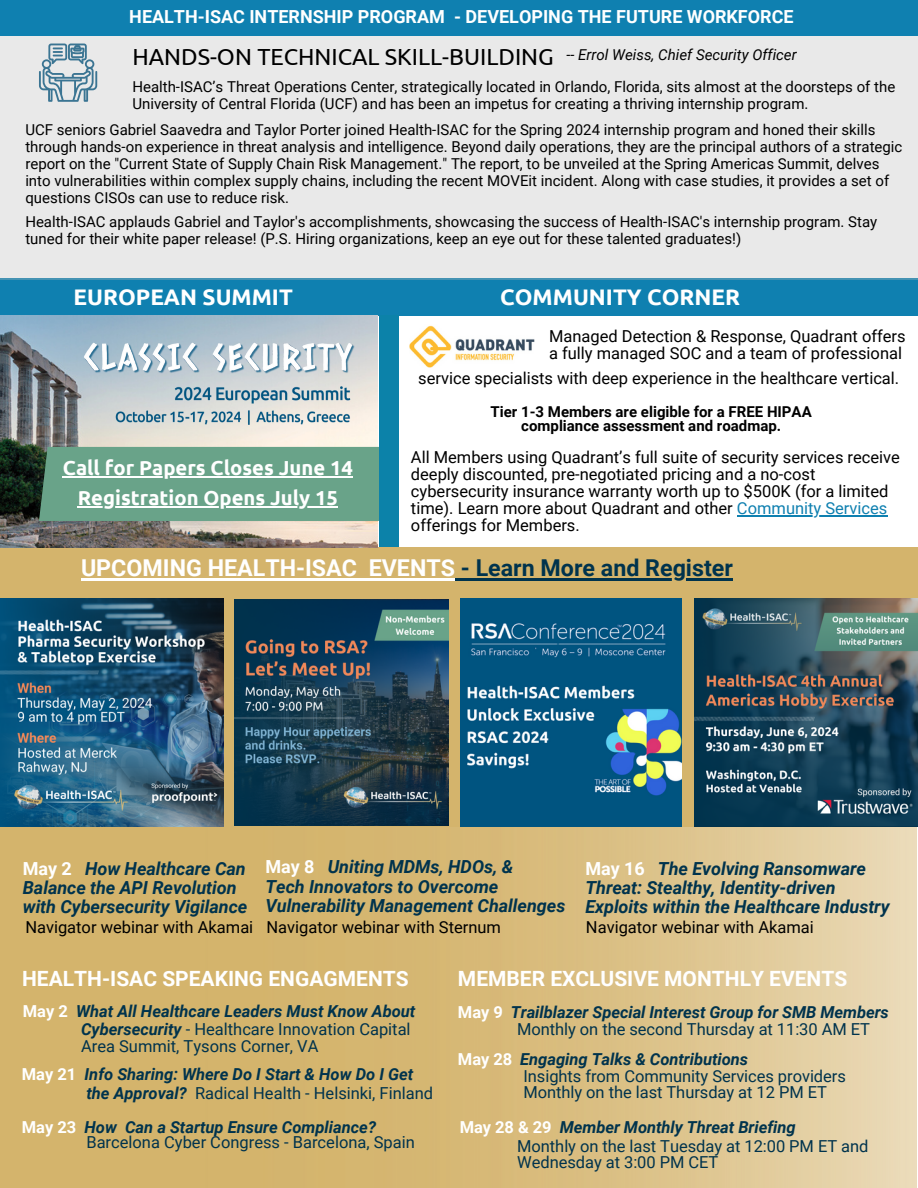
<style>
.page{position:relative;width:918px;height:1188px;background:#fff}
.page>*{position:absolute;margin:0;border:0;box-sizing:border-box;transform-origin:0 0}
.t1{font:700 23.25px "Roboto";color:#fff}
.t2{font:700 22.5px "Ubuntu";color:#fff}
.t3{font:700 21px "Roboto";color:#fff}
.t4{font:700 20.25px/30.3px "Ubuntu";color:#fff;text-align:center}
.t5{font:italic 700 18px/19.2px "Roboto";letter-spacing:-.005em;color:#00334d}
.t6{font:700 18px "Roboto";color:#fff}
.t7{font:16.5px/16.8px "Roboto";color:#000}
.t8{font:16.5px/15.8px "Roboto";color:#00334d}
.t9{font:italic 700 16.5px "Roboto";color:#00334d}
.t10{font:15px/16.8px "Roboto";color:#000}
.t11{font:700 15px/14.7px "Roboto";color:#000;text-align:center}
.t12{font:italic 15px "Roboto";color:#000}
.s1{font-family:"Ubuntu";font-style:normal;font-size:23.25px}
.s2{color:#0f80b0}
.s3{color:#00334d}
.s4{font-style:normal;color:#fff}
.s5{font-weight:700;font-style:italic}
</style>
<div class="page">
<div style="left:0;top:0;width:918px;height:36px;background:#0f80b0"></div>
<img style="left:0;top:826px;width:916px;height:362px">
<div style="left:0;top:547px;width:918px;height:279px;background:#d4b46c"></div>
<div style="left:0;top:278px;width:918px;height:37px;background:#0f80b0"></div>
<img style="left:461px;top:598px;width:220px;height:229px">
<img style="left:0;top:315px;width:378px;height:232px">
<div style="left:39px;top:447px;width:340px;height:74px;background:#69a389"></div>
<div style="left:379px;top:315px;width:19px;height:232px;background:#0c82a9"></div>
<div style="left:0;top:36px;width:918px;height:243px;background:#e9e9e9"></div>
<img style="left:410px;top:325px;width:124px;height:43px">
<img style="left:77px;top:329px;width:288px;height:49px">
<img style="left:0;top:378px;width:376px;height:53px">
<img style="left:694px;top:598px;width:224px;height:229px">
<img style="left:235px;top:600px;width:214px;height:226px">
<img style="left:0;top:599px;width:224px;height:227px">
<hr style="left:63px;top:476px;width:290px;height:1px;background:#fff">
<hr style="left:78px;top:506px;width:260px;height:2px;background:#fff">
<hr style="left:737px;top:515px;width:150px;height:1px;background:#0f80b0">
<hr style="left:81px;top:578px;width:276px;height:3px;background:#fff">
<svg style="left:357px;top:578px;width:12px;height:3px"></svg>
<hr style="left:369px;top:578px;width:86px;height:3px;background:#fff">
<hr style="left:455px;top:578px;width:205px;height:3px;background:#00334d">
<hr style="left:660px;top:578px;width:73px;height:3px;background:#00334d">
<p class="t6" style="left:129px;top:6px;width:666px">HEALTH-ISAC INTERNSHIP PROGRAM - DEVELOPING THE FUTURE WORKFORCE</p>
<p class="t12" style="left:132px;top:46px;width:666px"><span class="s1">HANDS-ON TECHNICAL SKILL-BUILDING</span> -- Errol Weiss, Chief Security Officer</p>
<p class="t10" style="left:132px;top:79px;width:764px">Health-ISAC’s Threat Operations Center, strategically located in Orlando, Florida, sits almost at the doorsteps of the<br>University of Central Florida (UCF) and has been an impetus for creating a thriving internship program.</p>
<p class="t10" style="left:25px;top:122px;width:879px">UCF seniors Gabriel Saavedra and Taylor Porter joined Health-ISAC for the Spring 2024 internship program and honed their skills through hands-on experience in threat analysis and intelligence. Beyond daily operations, they are the principal authors of a strategic report on the "Current State of Supply Chain Risk Management." The report, to be unveiled at the Spring Americas Summit, delves into vulnerabilities within complex supply chains, including the recent MOVEit incident. Along with case studies, it provides a set of questions CISOs can use to reduce risk.</p>
<p class="t10" style="left:25px;top:213px;width:854px">Health-ISAC applauds Gabriel and Taylor's accomplishments, showcasing the success of Health-ISAC's internship program. Stay tuned for their white paper release! (P.S. Hiring organizations, keep an eye out for these talented graduates!)</p>
<h2 class="t2" style="left:74px;top:284px;width:221px">EUROPEAN SUMMIT</h2>
<h2 class="t2" style="left:500px;top:284px;width:241px">COMMUNITY CORNER</h2>
<p class="t7" style="left:549px;top:328px;width:358px">Managed Detection &amp; Response, Quadrant offers a fully managed SOC and a team of professional</p>
<p class="t7" style="left:418px;top:370px;width:482px">service specialists with deep experience in the healthcare vertical.</p>
<p class="t11" style="left:491px;top:404px;width:323px">Tier 1-3 Members are eligible for a FREE HIPAA compliance assessment and roadmap.</p>
<p class="t7" style="left:411px;top:449px;width:491px">All Members using Quadrant’s full suite of security services receive deeply discounted, pre-negotiated pricing and a no-cost cybersecurity insurance warranty worth up to $500K (for a limited time). Learn more about Quadrant and other <span class="s2">Community Services </span>offerings for Members.</p>
<h1 class="t1" style="left:81px;top:555px;width:653px">UPCOMING HEALTH-ISAC EVENTS <span class="s3">- Learn More and Register</span></h1>
<h3 class="t4" style="left:63px;top:452px;width:292px">Call for Papers Closes June 14<br>Registration Opens July 15</h3>
<p class="t5" style="left:23px;top:859px;width:226px"><span class="s4">May 2</span> How Healthcare Can<br>Balance the API Revolution with Cybersecurity Vigilance</p>
<p class="t5" style="left:265px;top:858px;width:301px"><span class="s4">May 8</span> Uniting MDMs, HDOs, &amp;<br>Tech Innovators to Overcome<br>Vulnerability Management Challenges</p>
<p class="t7" style="left:266px;top:918px;width:236px">Navigator webinar with Sternum</p>
<p class="t7" style="left:25px;top:919px;width:229px">Navigator webinar with Akamai</p>
<p class="t5" style="left:585px;top:859px;width:306px"><span class="s4">May 16</span> The Evolving Ransomware<br>Threat: Stealthy, Identity-driven<br>Exploits within the Healthcare Industry</p>
<p class="t7" style="left:586px;top:918px;width:229px">Navigator webinar with Akamai</p>
<h3 class="t3" style="left:22px;top:966px;width:388px">HEALTH-ISAC SPEAKING ENGAGMENTS</h3>
<h3 class="t3" style="left:458px;top:966px;width:391px">MEMBER EXCLUSIVE MONTHLY EVENTS</h3>
<p class="t9" style="left:23px;top:1002px;width:394px"><span class="s4">May 2</span> What All Healthcare Leaders Must Know About</p>
<p class="t8" style="left:81px;top:1021px;width:331px;line-height:16.8px"><span class="s5">Cybersecurity</span> - Healthcare Innovation Capital<br>Area Summit, Tysons Corner, VA</p>
<p class="t8" style="left:86px;top:1086px;width:348px"><span class="s5">the Approval?</span> Radical Health - Helsinki, Finland</p>
<p class="t8" style="left:86px;top:1135px;width:330px">Barcelona Cyber Congress - Barcelona, Spain</p>
<p class="t9" style="left:22px;top:1065px;width:393px"><span class="s4">May 21</span> Info Sharing: Where Do I Start &amp; How Do I Get</p>
<p class="t9" style="left:22px;top:1117px;width:356px"><span class="s4">May 23</span> How Can a Startup Ensure Compliance?</p>
<p class="t9" style="left:458px;top:1003px;width:432px"><span class="s4">May 9</span> Trailblazer Special Interest Group for SMB Members</p>
<p class="t8" style="left:517px;top:1022px;width:354px">Monthly on the second Thursday at 11:30 AM ET</p>
<p class="t8" style="left:523px;top:1069px;width:324px">Insights from Community Services providers<br>Monthly on the last Thursday at 12 PM ET</p>
<p class="t8" style="left:517px;top:1138px;width:353px">Monthly on the last Tuesday at 12:00 PM ET and<br>Wednesday at 3:00 PM CET</p>
<p class="t9" style="left:458px;top:1050px;width:292px"><span class="s4">May 28</span> Engaging Talks &amp; Contributions</p>
<p class="t9" style="left:460px;top:1117px;width:337px"><span class="s4">May 28 &amp; 29</span> Member Monthly Threat Briefing</p>
</div>
